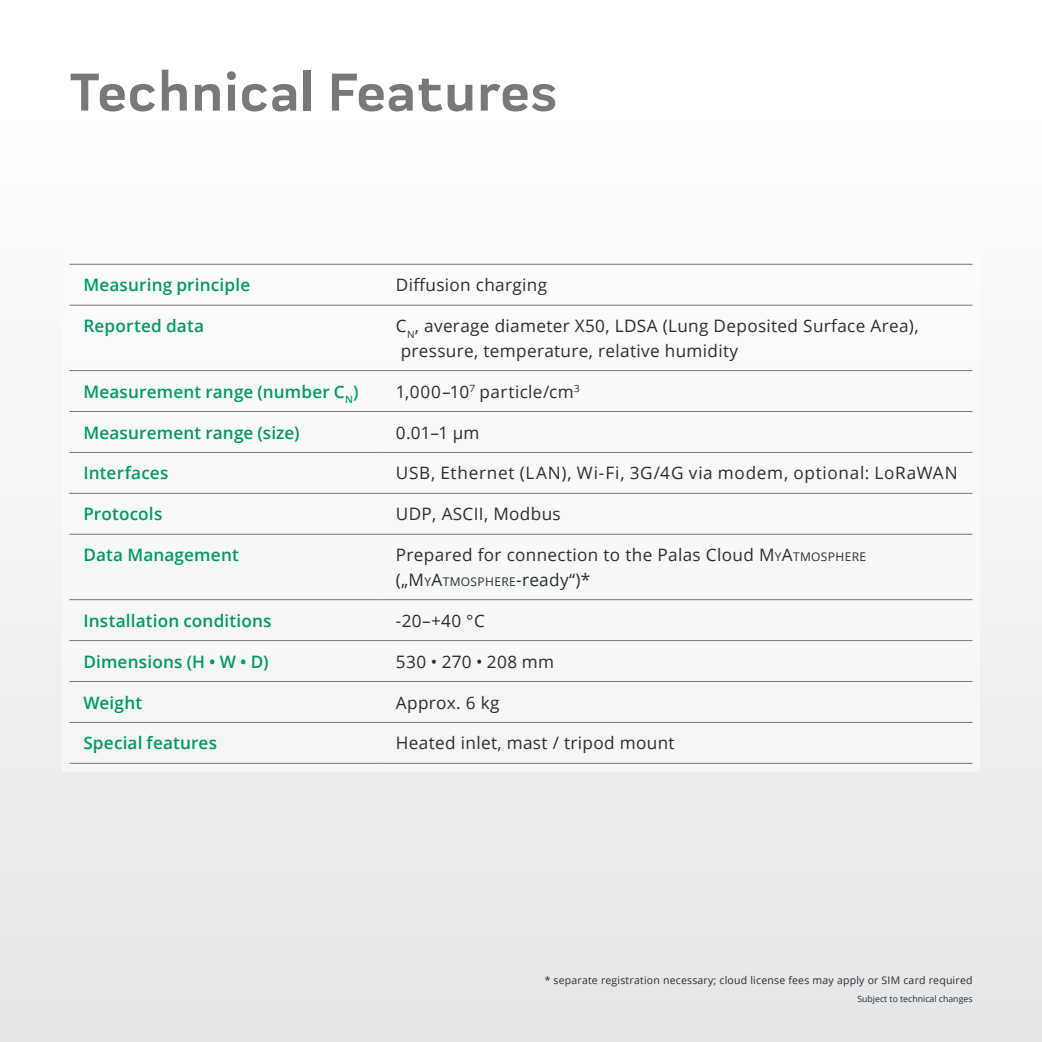
<style>
.page{position:relative;width:1042px;height:1042px;background:#fff}
.page>*{position:absolute;margin:0;border:0;box-sizing:border-box;transform-origin:0 0}
.t1{font:700 55.12px "Praktika";letter-spacing:.02em;color:#76787b}
.t2{font:17.15px/24.5px "Open Sans";letter-spacing:.02em;color:#292e32}
.t3{font:600 17.15px "Open Sans";letter-spacing:.01em;color:#009864}
.t4{font:17.15px "Open Sans";letter-spacing:.04em;color:#292e32}
.t5{font:10.5px "Open Sans";letter-spacing:.02em;color:#292e32}
.t6{font:8.75px "Open Sans";color:#292e32}
.s1{font-style:inherit}
.s2{font-size:12.08px}
</style>
<div class="page">
<div style="left:0;top:0;width:1042px;height:1042px;background:linear-gradient(to bottom,#fff,#e5e6e7)"></div>
<div style="left:47px;top:0;width:995px;height:1042px;background:linear-gradient(to right,#f3f3f4,#f3f3f4)"></div>
<div style="left:62px;top:255px;width:918px;height:516px;background:#f8f9f9"></div>
<hr style="left:69px;top:264px;width:313px;height:1px;background:#76787b">
<hr style="left:382px;top:264px;width:590px;height:1px;background:#76787b">
<hr style="left:69px;top:305px;width:313px;height:1px;background:#76787b">
<hr style="left:382px;top:305px;width:590px;height:1px;background:#76787b">
<hr style="left:69px;top:370px;width:313px;height:1px;background:#76787b">
<hr style="left:382px;top:370px;width:590px;height:1px;background:#76787b">
<hr style="left:69px;top:411px;width:313px;height:1px;background:#76787b">
<hr style="left:382px;top:411px;width:590px;height:1px;background:#76787b">
<hr style="left:69px;top:452px;width:313px;height:1px;background:#76787b">
<hr style="left:382px;top:452px;width:590px;height:1px;background:#76787b">
<hr style="left:69px;top:493px;width:313px;height:1px;background:#76787b">
<hr style="left:382px;top:493px;width:590px;height:1px;background:#76787b">
<hr style="left:69px;top:534px;width:313px;height:1px;background:#76787b">
<hr style="left:382px;top:534px;width:590px;height:1px;background:#76787b">
<hr style="left:69px;top:599px;width:313px;height:1px;background:#76787b">
<hr style="left:382px;top:599px;width:590px;height:1px;background:#76787b">
<hr style="left:69px;top:640px;width:313px;height:1px;background:#76787b">
<hr style="left:382px;top:640px;width:590px;height:1px;background:#76787b">
<hr style="left:69px;top:681px;width:313px;height:1px;background:#76787b">
<hr style="left:382px;top:681px;width:590px;height:1px;background:#76787b">
<hr style="left:69px;top:722px;width:313px;height:1px;background:#76787b">
<hr style="left:382px;top:722px;width:590px;height:1px;background:#76787b">
<hr style="left:69px;top:763px;width:313px;height:1px;background:#76787b">
<hr style="left:382px;top:763px;width:590px;height:1px;background:#76787b">
<h1 class="t1" style="left:69px;top:49px;width:489px">Technical Features</h1>
<p class="t3" style="left:83px;top:273px;width:168px">Measuring principle</p>
<p class="t2" style="left:396px;top:272px;width:153px">Diffusion charging</p>
<p class="t3" style="left:83px;top:314px;width:122px">Reported data</p>
<p class="t2" style="left:396px;top:313px;width:524px">C<sub>N</sub>, average diameter X50, LDSA (Lung Deposited Surface Area), pressure, temperature, relative humidity</p>
<p class="t3" style="left:83px;top:380px;width:277px">Measurement range (number C<sub>N</sub>)</p>
<p class="t2" style="left:396px;top:379px;width:185px">1,000–10<sup>7</sup> particle/cm<sup>3</sup></p>
<p class="t3" style="left:83px;top:420px;width:218px">Measurement range (size)</p>
<p class="t2" style="left:396px;top:420px;width:85px">0.01–1 µm</p>
<p class="t3" style="left:83px;top:461px;width:87px">Interfaces</p>
<p class="t4" style="left:396px;top:461px;width:563px">USB, Ethernet (LAN), Wi-Fi, 3G/4G via modem, optional: LoRaWAN</p>
<p class="t3" style="left:83px;top:502px;width:81px">Protocols</p>
<p class="t2" style="left:396px;top:501px;width:166px">UDP, ASCII, Modbus</p>
<p class="t3" style="left:83px;top:543px;width:157px">Data Management</p>
<p class="t2" style="left:396px;top:542px;width:472px">Prepared for connection to the Palas Cloud <span class="s1">M</span><span class="s2">Y</span><span class="s1">A</span><span class="s2">TM OSPHERE </span>(„<span class="s1">M</span><span class="s2">Y</span><span class="s1">A</span><span class="s2">TM OSPHERE</span>-ready“)*</p>
<p class="t3" style="left:83px;top:609px;width:190px">Installation conditions</p>
<p class="t2" style="left:396px;top:608px;width:90px">-20–+40 °C</p>
<p class="t3" style="left:83px;top:649px;width:187px">Dimensions (H • W • D)</p>
<p class="t2" style="left:396px;top:649px;width:159px">530 • 270 • 208 mm</p>
<p class="t3" style="left:83px;top:690px;width:60px">Weight</p>
<p class="t2" style="left:396px;top:689px;width:105px">Approx. 6 kg</p>
<p class="t3" style="left:83px;top:731px;width:135px">Special features</p>
<p class="t2" style="left:396px;top:730px;width:280px">Heated inlet, mast / tripod mount</p>
<p class="t5" style="left:545px;top:973px;width:429px">* separate registration necessary; cloud license fees may apply or SIM card required</p>
<p class="t6" style="left:857px;top:993px;width:117px">Subject to technical changes</p>
</div>
